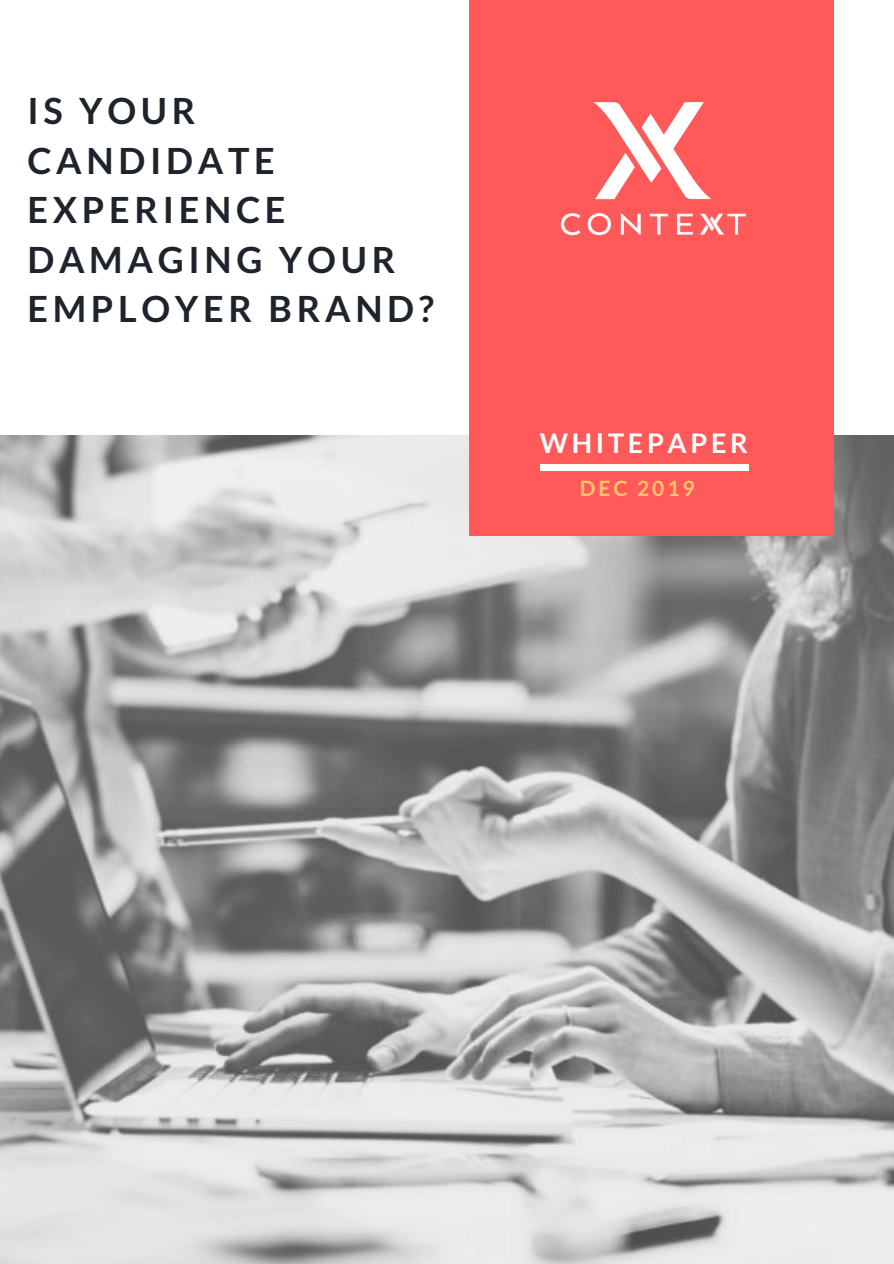
<style>
.page{position:relative;width:894px;height:1264px;background:#fff}
.page>*{position:absolute;margin:0;border:0;box-sizing:border-box;transform-origin:0 0}
.t1{font:700 36px/49.5px "Lato";letter-spacing:.13em;color:#1e242b}
.t2{font:700 27px "Lato";letter-spacing:.135em;color:#fff}
.t3{font:700 21px "Lato";letter-spacing:.135em;color:#ffc56c}
</style>
<div class="page">
<img style="left:0;top:435px;width:893px;height:828px">
<div style="left:469px;top:0;width:364px;height:535px;background:#ff5959"></div>
<div style="left:540px;top:464px;width:208px;height:6px;background:#fff"></div>
<img style="left:560px;top:102px;width:186px;height:134px">
<p class="t1" style="left:27px;top:85px;width:408px">IS YOUR<br>CANDIDATE<br>EXPERIENCE<br>DAMAGING YOUR<br>EMPLOYER BRAND?</p>
<p class="t2" style="left:539px;top:426px;width:209px">WHITEPAPER</p>
<p class="t3" style="left:579px;top:475px;width:116px">DEC 2019</p>
</div>
